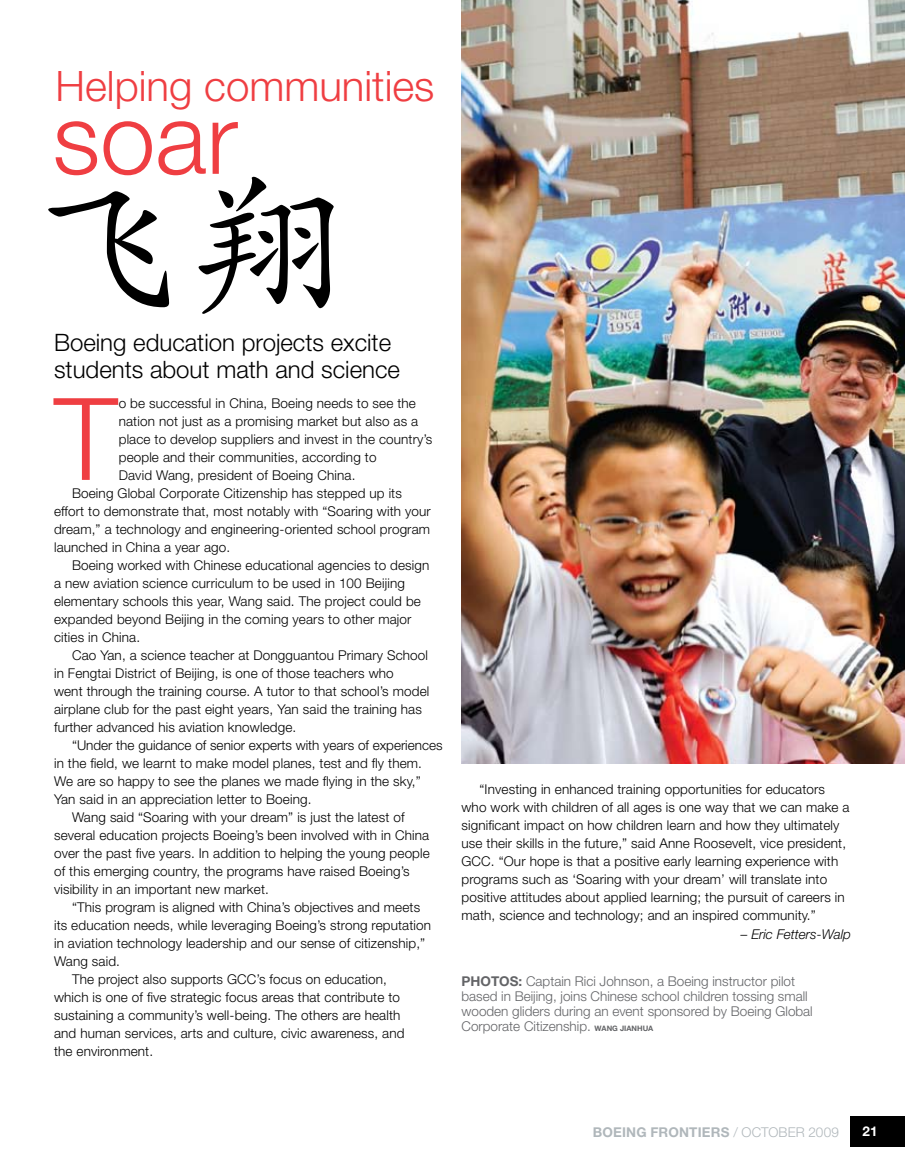
<style>
.page{position:relative;width:905px;height:1161px;background:#fff}
.page>*{position:absolute;margin:0;border:0;box-sizing:border-box;transform-origin:0 0}
.t1{font:300 114.3px "Helvetica Neue";color:#ef3e42}
.t2{font:300 99px "Helvetica Neue";color:#ef3e42}
.t3{font:300 42px "Helvetica Neue";color:#ef3e42}
.t4{font:300 24px/27px "Helvetica Neue";color:#000}
.t5{font:300 13.5px/18px "Helvetica Neue";letter-spacing:.01em;color:#000}
.t6{font:300 13.5px/15px "Helvetica Neue";color:#636467}
.t7{font:700 13.5px "Helvetica Neue";letter-spacing:.015em;color:#b0b7bb}
.t8{font:italic 300 13.5px "Helvetica Neue";color:#000}
.t9{font:700 13.5px "Helvetica Neue";color:#fff}
.s1{font-weight:700}
.s2{font-weight:700;font-size:7.5px}
.s3{font-weight:300}
</style>
<div class="page">
<div style="left:850px;top:1116px;width:54px;height:31px;background:#000"></div>
<img style="left:461px;top:0;width:443px;height:764px">
<svg style="left:48px;top:177px;width:286px;height:137px"></svg>
<h3 class="t3" style="left:56px;top:60px;width:380px">Helping communities</h3>
<h2 class="t2" style="left:52px;top:78px;width:187px">soar</h2>
<h3 class="t4" style="left:54px;top:328px;width:347px">Boeing education projects excite students about math and science</h3>
<h1 class="t1" style="left:54px;top:369px;width:65px">T</h1>
<p class="t5" style="left:119px;top:394px;width:299px">o be successful in China, Boeing needs to see the</p>
<p class="t5" style="left:119px;top:412px;width:301px">nation not just as a promising market but also as a</p>
<p class="t5" style="left:119px;top:430px;width:315px">place to develop suppliers and invest in the country’s</p>
<p class="t5" style="left:119px;top:448px;width:259px">people and their communities, according to</p>
<p class="t5" style="left:119px;top:466px;width:238px">David Wang, president of Boeing China.</p>
<p class="t5" style="left:72px;top:484px;width:331px">Boeing Global Corporate Citizenship has stepped up its</p>
<p class="t5" style="left:54px;top:502px;width:378px">effort to demonstrate that, most notably with “Soaring with your</p>
<p class="t5" style="left:54px;top:520px;width:377px">dream,” a technology and engineering-oriented school program</p>
<p class="t5" style="left:54px;top:538px;width:178px">launched in China a year ago.</p>
<p class="t5" style="left:72px;top:556px;width:359px">Boeing worked with Chinese educational agencies to design</p>
<p class="t5" style="left:54px;top:574px;width:352px">a new aviation science curriculum to be used in 100 Beijing</p>
<p class="t5" style="left:54px;top:592px;width:368px">elementary schools this year, Wang said. The project could be</p>
<p class="t5" style="left:54px;top:610px;width:359px">expanded beyond Beijing in the coming years to other major</p>
<p class="t5" style="left:54px;top:628px;width:88px">cities in China.</p>
<p class="t5" style="left:72px;top:646px;width:357px">Cao Yan, a science teacher at Dongguantou Primary School</p>
<p class="t5" style="left:54px;top:664px;width:341px">in Fengtai District of Beijing, is one of those teachers who</p>
<p class="t5" style="left:54px;top:682px;width:377px">went through the training course. A tutor to that school’s model</p>
<p class="t5" style="left:54px;top:700px;width:369px">airplane club for the past eight years, Yan said the training has</p>
<p class="t5" style="left:54px;top:718px;width:244px">further advanced his aviation knowledge.</p>
<p class="t5" style="left:72px;top:736px;width:372px">“Under the guidance of senior experts with years of experiences</p>
<p class="t5" style="left:54px;top:754px;width:369px">in the field, we learnt to make model planes, test and fly them.</p>
<p class="t5" style="left:54px;top:772px;width:368px">We are so happy to see the planes we made flying in the sky,”</p>
<p class="t5" style="left:54px;top:790px;width:259px">Yan said in an appreciation letter to Boeing.</p>
<p class="t5" style="left:72px;top:808px;width:334px">Wang said “Soaring with your dream” is just the latest of</p>
<p class="t5" style="left:54px;top:826px;width:376px">several education projects Boeing’s been involved with in China</p>
<p class="t5" style="left:54px;top:844px;width:377px">over the past five years. In addition to helping the young people</p>
<p class="t5" style="left:54px;top:862px;width:357px">of this emerging country, the programs have raised Boeing’s</p>
<p class="t5" style="left:54px;top:880px;width:216px">visibility in an important new market.</p>
<p class="t5" style="left:72px;top:898px;width:350px">“This program is aligned with China’s objectives and meets</p>
<p class="t5" style="left:54px;top:916px;width:378px">its education needs, while leveraging Boeing’s strong reputation</p>
<p class="t5" style="left:54px;top:934px;width:373px">in aviation technology leadership and our sense of citizenship,”</p>
<p class="t5" style="left:54px;top:952px;width:67px">Wang said.</p>
<p class="t5" style="left:72px;top:970px;width:316px">The project also supports GCC’s focus on education,</p>
<p class="t5" style="left:54px;top:988px;width:347px">which is one of five strategic focus areas that contribute to</p>
<p class="t5" style="left:54px;top:1006px;width:348px">sustaining a community’s well-being. The others are health</p>
<p class="t5" style="left:54px;top:1024px;width:352px">and human services, arts and culture, civic awareness, and</p>
<p class="t5" style="left:54px;top:1042px;width:101px">the environment.</p>
<p class="t5" style="left:461px;top:780px;width:389px;text-indent:18px">“Investing in enhanced training opportunities for educators who work with children of all ages is one way that we can make a significant impact on how children learn and how they ultimately use their skills in the future,” said Anne Roosevelt, vice president, GCC. “Our hope is that a positive early learning experience with programs such as ‘Soaring with your dream’ will translate into positive attitudes about applied learning; the pursuit of careers in math, science and technology; and an inspired community.”</p>
<p class="t8" style="left:740px;top:926px;width:112px">– Eric Fetters-Walp</p>
<p class="t6" style="left:461px;top:973px;width:353px"><span class="s1">PHOTOS:</span> Captain Rici Johnson, a Boeing instructor pilot based in Beijing, joins Chinese school children tossing small wooden gliders during an event sponsored by Boeing Global Corporate Citizenship. <span class="s2">WANG JIANHUA</span></p>
<p class="t7" style="left:592px;top:1123px;width:248px">BOEING FRONTIERS <span class="s3">/ OCTOBER 2009</span></p>
<p class="t9" style="left:862px;top:1123px;width:17px">21</p>
</div>
